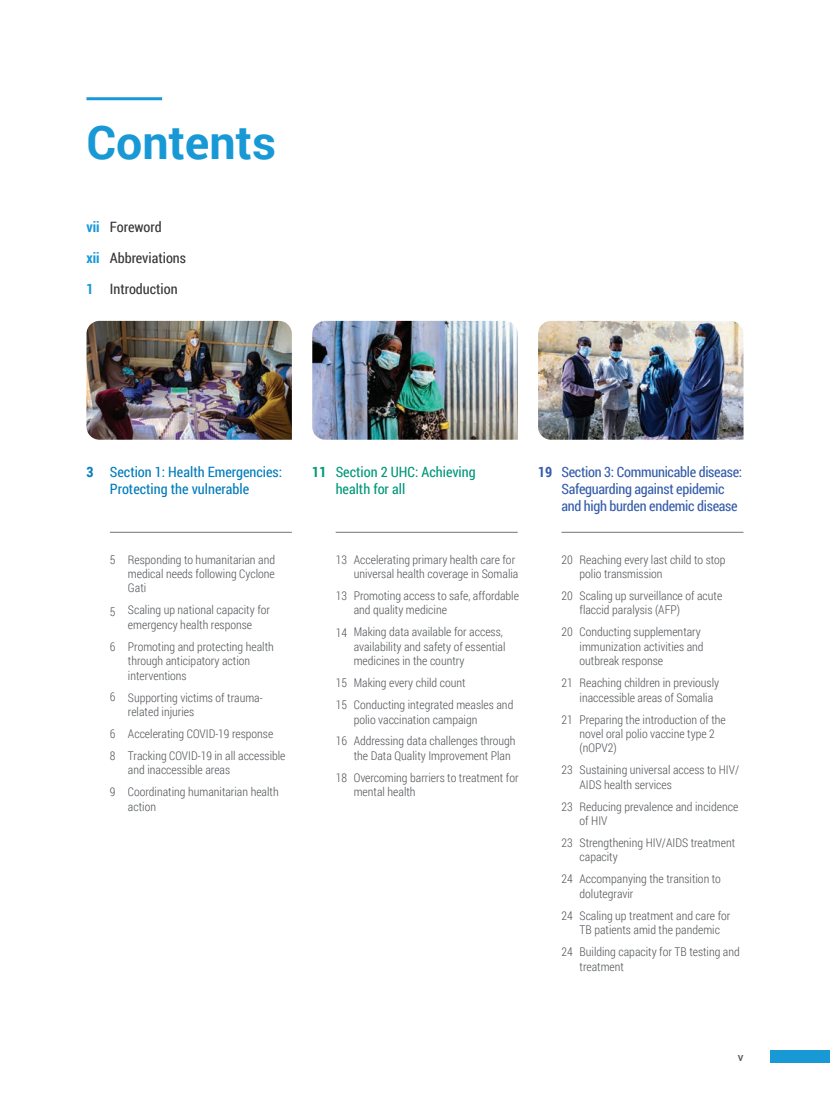
<style>
.page{position:relative;width:830px;height:1106px;background:#fff}
.page>*{position:absolute;margin:0;border:0;box-sizing:border-box;transform-origin:0 0}
.t1{font:700 46.5px "Roboto";color:#1899d6}
.t2{font:14.25px/17.1px "Roboto Condensed";letter-spacing:-.02em;color:#365dab}
.t3{font:14.25px/17.1px "Roboto Condensed";color:#007cbb}
.t4{font:14.25px/31.2px "Roboto Condensed";color:#383636}
.t5{font:14.25px/17.1px "Roboto Condensed";color:#009879}
.t6{font:700 14.25px/31.2px "Roboto Condensed";color:#1899d6}
.t7{font:700 14.25px "Roboto Condensed";color:#009879}
.t8{font:700 14.25px "Roboto Condensed";color:#365dab}
.t9{font:700 14.25px "Roboto Condensed";color:#007cbb}
.t10{font:300 12px/14.4px "Roboto Condensed";color:#54565a}
.t11{font:500 11.25px "Roboto";color:#54565a}
.s1{font-weight:700;color:#1899d6}
</style>
<div class="page">
<hr style="left:86px;top:97px;width:76px;height:3px;background:#1899d6">
<img style="left:86px;top:321px;width:206px;height:119px">
<img style="left:312px;top:321px;width:205px;height:119px">
<img style="left:538px;top:321px;width:205px;height:119px">
<hr style="left:110px;top:532px;width:182px;height:1px;background:#747277">
<hr style="left:335px;top:532px;width:182px;height:1px;background:#747277">
<hr style="left:561px;top:532px;width:182px;height:1px;background:#747277">
<div style="left:770px;top:1050px;width:59px;height:13px;background:#1899d6"></div>
<h1 class="t1" style="left:86px;top:110px;width:191px">Contents</h1>
<p class="t4" style="left:110px;top:210px;width:78px;text-indent:-23px"><span class="s1">vii</span> Foreword<br>Abbreviations<br>Introduction</p>
<p class="t6" style="left:86px;top:241px;width:15px">xii<br>1</p>
<p class="t9" style="left:86px;top:462px;width:9px">3</p>
<p class="t3" style="left:110px;top:463px;width:174px">Section 1: Health Emergencies:<br>Protecting the vulnerable</p>
<p class="t10" style="left:110px;top:552px;width:7px">5</p>
<p class="t10" style="left:110px;top:603px;width:7px">5</p>
<p class="t10" style="left:110px;top:639px;width:7px">6</p>
<p class="t10" style="left:110px;top:689px;width:7px">6</p>
<p class="t10" style="left:110px;top:722px;width:7px;line-height:22px">6<br>8</p>
<p class="t10" style="left:110px;top:784px;width:7px">9</p>
<p class="t10" style="left:128px;top:552px;width:148px;text-align:justify">Responding to humanitarian and medical needs following Cyclone Gati</p>
<p class="t10" style="left:128px;top:602px;width:143px">Scaling up national capacity for emergency health response</p>
<p class="t10" style="left:128px;top:639px;width:147px">Promoting and protecting health through anticipatory action interventions</p>
<p class="t10" style="left:128px;top:689px;width:136px">Supporting victims of trauma&shy;related injuries</p>
<p class="t10" style="left:128px;top:722px;width:159px;line-height:21.9px">Accelerating COVID-19 response<br>Tracking COVID-19 in all accessible</p>
<p class="t10" style="left:128px;top:758px;width:152px;line-height:21.9px">and inaccessible areas<br>Coordinating humanitarian health</p>
<p class="t10" style="left:128px;top:798px;width:30px">action</p>
<p class="t7" style="left:312px;top:462px;width:16px">11</p>
<p class="t5" style="left:335px;top:463px;width:141px">Section 2 UHC: Achieving health for all</p>
<p class="t10" style="left:353px;top:551px;width:166px">Accelerating primary health care for universal health coverage in Somalia</p>
<p class="t10" style="left:353px;top:588px;width:167px">Promoting access to safe, affordable and quality medicine</p>
<p class="t10" style="left:353px;top:624px;width:153px">Making data available for access, availability and safety of essential medicines in the country</p>
<p class="t10" style="left:353px;top:671px;width:161px;line-height:21.9px">Making every child count<br>Conducting integrated measles and</p>
<p class="t10" style="left:353px;top:708px;width:163px;line-height:21.9px">polio vaccination campaign<br>Addressing data challenges through</p>
<p class="t10" style="left:353px;top:744px;width:166px;line-height:21.9px">the Data Quality Improvement Plan<br>Overcoming barriers to treatment for</p>
<p class="t10" style="left:353px;top:784px;width:63px">mental health</p>
<p class="t10" style="left:335px;top:551px;width:13px">13</p>
<p class="t10" style="left:335px;top:588px;width:13px">13</p>
<p class="t10" style="left:335px;top:624px;width:13px">14</p>
<p class="t10" style="left:335px;top:671px;width:13px;line-height:21.9px">15<br>15</p>
<p class="t10" style="left:335px;top:733px;width:13px">16</p>
<p class="t10" style="left:335px;top:770px;width:13px">18</p>
<p class="t8" style="left:538px;top:462px;width:16px">19</p>
<p class="t2" style="left:561px;top:463px;width:182px">Section 3: Communicable disease:<br>Safeguarding against epidemic and high burden endemic disease</p>
<p class="t10" style="left:579px;top:551px;width:147px">Reaching every last child to stop polio transmission</p>
<p class="t10" style="left:579px;top:588px;width:144px">Scaling up surveillance of acute flaccid paralysis (AFP)</p>
<p class="t10" style="left:579px;top:624px;width:125px">Conducting supplementary immunization activities and outbreak response</p>
<p class="t10" style="left:579px;top:675px;width:141px">Reaching children in previously inaccessible areas of Somalia</p>
<p class="t10" style="left:579px;top:711px;width:148px">Preparing the introduction of the novel oral polio vaccine type 2 (nOPV2)</p>
<p class="t10" style="left:579px;top:762px;width:161px">Sustaining universal access to HIV/<br>AIDS health services</p>
<p class="t10" style="left:579px;top:798px;width:160px">Reducing prevalence and incidence of HIV</p>
<p class="t10" style="left:579px;top:835px;width:157px">Strengthening HIV/AIDS treatment capacity</p>
<p class="t10" style="left:579px;top:871px;width:143px">Accompanying the transition to dolutegravir</p>
<p class="t10" style="left:579px;top:908px;width:152px">Scaling up treatment and care for<br>TB patients amid the pandemic</p>
<p class="t10" style="left:579px;top:944px;width:162px">Building capacity for TB testing and treatment</p>
<p class="t10" style="left:561px;top:551px;width:13px">20</p>
<p class="t10" style="left:561px;top:588px;width:13px">20</p>
<p class="t10" style="left:561px;top:624px;width:13px">20</p>
<p class="t10" style="left:561px;top:675px;width:13px">21</p>
<p class="t10" style="left:561px;top:711px;width:13px">21</p>
<p class="t10" style="left:561px;top:762px;width:13px">23</p>
<p class="t10" style="left:561px;top:798px;width:13px">23</p>
<p class="t10" style="left:561px;top:835px;width:13px">23</p>
<p class="t10" style="left:561px;top:871px;width:13px">24</p>
<p class="t10" style="left:561px;top:908px;width:13px">24</p>
<p class="t10" style="left:561px;top:944px;width:13px">24</p>
<p class="t11" style="left:737px;top:1049px;width:7px">v</p>
</div>
